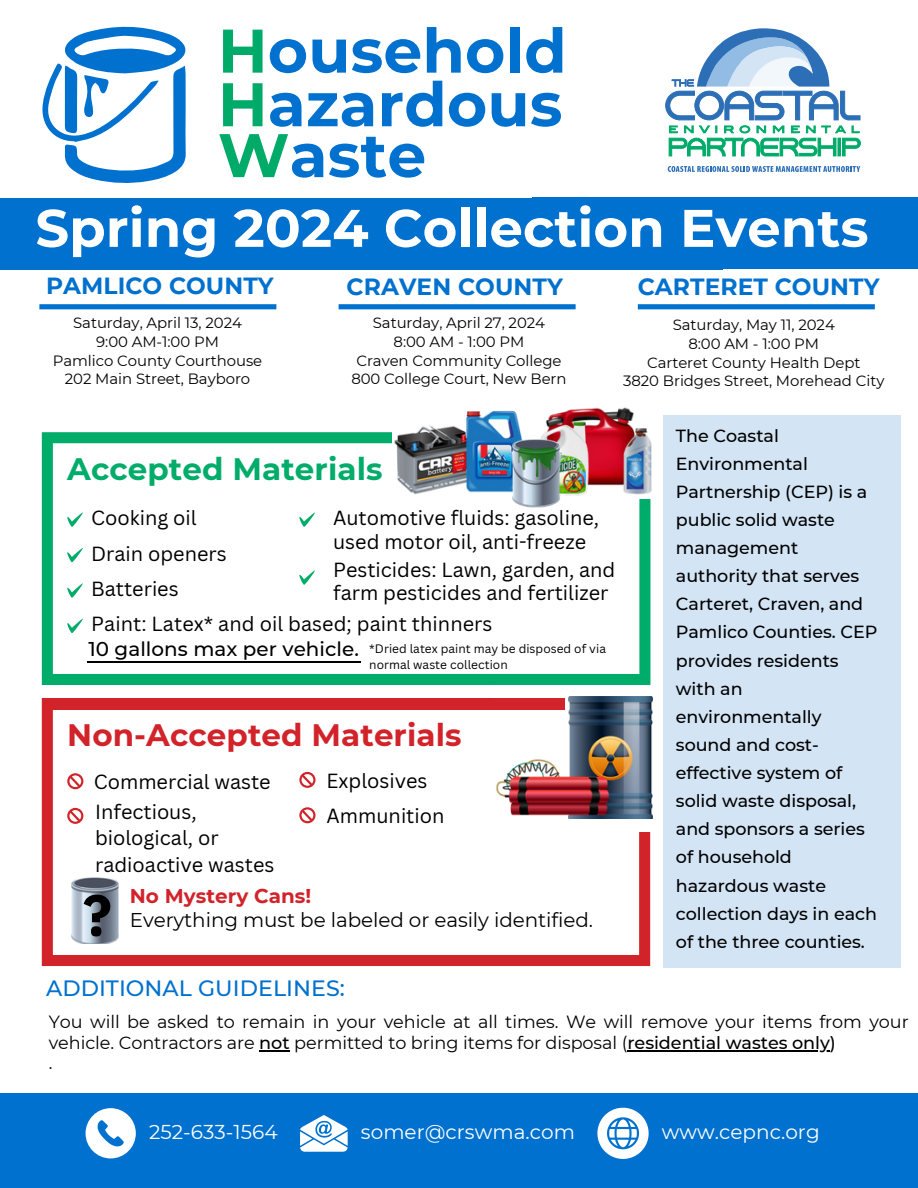
<style>
.page{position:relative;width:918px;height:1188px;background:#fff}
.page>*{position:absolute;margin:0;border:0;box-sizing:border-box;transform-origin:0 0}
.t1{font:700 61.5px "Montserrat";letter-spacing:.005em;color:#0071ce}
.t2{font:700 58.05px "IBM Plex Sans";color:#000}
.t3{font:700 52.8px "Montserrat";letter-spacing:.005em;color:#fff}
.t4{font:700 31.05px "Montserrat";letter-spacing:.005em;color:#d2232a}
.t5{font:700 31.05px "Montserrat";letter-spacing:.005em;color:#00ac69}
.t6{font:700 23.4px "Montserrat";letter-spacing:.005em;color:#0071ce}
.t7{font:500 22.2px "Montserrat";letter-spacing:.005em;color:#0071ce}
.t8{font:19.95px/23.2px "Canva Sans";color:#000}
.t9{font:19.95px "Montserrat";letter-spacing:-.005em;color:#000}
.t10{font:19.95px "Montserrat";letter-spacing:.005em;color:#fff}
.t11{font:500 19.95px "Montserrat";letter-spacing:.005em;color:#000}
.t12{font:700 19.95px "Montserrat";letter-spacing:.005em;color:#d2232a}
.t13{font:17.7px/20.5px "Montserrat";letter-spacing:-.005em;color:#000}
.t14{font:500 17.55px/28.2px "Montserrat";color:#000}
.t15{font:14.85px "Montserrat";letter-spacing:-.005em;color:#000}
.t16{font:12px/15.9px "Canva Sans";letter-spacing:.005em;color:#000}
.s1{color:#00ab69}
.s2{font-weight:500}
</style>
<div class="page">
<div style="left:532px;top:198px;width:386px;height:71px;background:#0071ce"></div>
<div style="left:195px;top:198px;width:528px;height:71px;background:#0071ce"></div>
<div style="left:565px;top:1117px;width:353px;height:71px;background:#0071ce"></div>
<div style="left:0;top:1117px;width:361px;height:71px;background:#0071ce"></div>
<div style="left:195px;top:1117px;width:528px;height:71px;background:#0071ce"></div>
<svg style="left:42px;top:432px;width:608px;height:253px"></svg>
<div style="left:393px;top:344px;width:272px;height:155px;background:#fff"></div>
<svg style="left:42px;top:710px;width:608px;height:256px"></svg>
<div style="left:491px;top:685px;width:174px;height:146px;background:#fff"></div>
<svg style="left:67px;top:773px;width:16px;height:16px"></svg>
<svg style="left:67px;top:808px;width:16px;height:16px"></svg>
<img style="left:568px;top:697px;width:85px;height:122px">
<img style="left:72px;top:878px;width:46px;height:66px">
<img style="left:548px;top:407px;width:86px;height:79px">
<img style="left:623px;top:423px;width:29px;height:72px">
<img style="left:390px;top:425px;width:61px;height:69px">
<img style="left:451px;top:410px;width:70px;height:91px">
<img style="left:543px;top:418px;width:50px;height:78px">
<img style="left:506px;top:435px;width:59px;height:76px">
<svg style="left:66px;top:510px;width:18px;height:17px"></svg>
<svg style="left:66px;top:546px;width:18px;height:16px"></svg>
<svg style="left:66px;top:581px;width:18px;height:17px"></svg>
<svg style="left:66px;top:616px;width:18px;height:17px"></svg>
<hr style="left:87px;top:661px;width:273px;height:2px;background:#000">
<svg style="left:298px;top:510px;width:18px;height:17px"></svg>
<img style="left:496px;top:759px;width:114px;height:57px">
<div style="left:0;top:198px;width:401px;height:71px;background:#0071ce"></div>
<svg style="left:42px;top:26px;width:144px;height:157px"></svg>
<svg style="left:298px;top:568px;width:18px;height:17px"></svg>
<svg style="left:299px;top:772px;width:17px;height:16px"></svg>
<svg style="left:299px;top:807px;width:17px;height:16px"></svg>
<svg style="left:665px;top:28px;width:196px;height:128px"></svg>
<svg style="left:668px;top:166px;width:192px;height:6px"></svg>
<div style="left:39px;top:304px;width:237px;height:5px;background:#0071ce"></div>
<div style="left:638px;top:304px;width:237px;height:5px;background:#0071ce"></div>
<div style="left:600px;top:1094px;width:318px;height:71px;background:#0071ce"></div>
<div style="left:0;top:1094px;width:397px;height:71px;background:#0071ce"></div>
<div style="left:230px;top:1094px;width:528px;height:71px;background:#0071ce"></div>
<svg style="left:86px;top:1108px;width:50px;height:50px"></svg>
<svg style="left:300px;top:1115px;width:47px;height:37px"></svg>
<svg style="left:597px;top:1108px;width:52px;height:51px"></svg>
<div style="left:663px;top:415px;width:237px;height:553px;background:#d3e4f5"></div>
<div style="left:63px;top:838px;width:24px;height:25px;background:#fff;border-radius:50%"></div>
<div style="left:289px;top:698px;width:276px;height:12px;background:#d2232a"></div>
<div style="left:42px;top:698px;width:276px;height:12px;background:#d2232a"></div>
<hr style="left:259px;top:1050px;width:31px;height:2px;background:#000">
<hr style="left:627px;top:1050px;width:203px;height:2px;background:#000">
<div style="left:339px;top:304px;width:237px;height:5px;background:#0071ce"></div>
<h6 class="t1" style="left:218px;top:13px;width:350px"><span class="s1">H</span>ousehold</h6>
<h6 class="t1" style="left:218px;top:67px;width:346px"><span class="s1">H</span>azardous</h6>
<h6 class="t1" style="left:218px;top:118px;width:210px"><span class="s1">W</span>aste</h6>
<h6 class="t3" style="left:35px;top:196px;width:835px">Spring 2024 Collection Events</h6>
<p class="t6" style="left:46px;top:271px;width:229px">PAMLICO COUNTY</p>
<p class="t15" style="left:73px;top:314px;width:170px">Saturday, April 13, 2024</p>
<h3 class="t15" style="left:96px;top:333px;width:124px">9:00 AM-1:00 PM</h3>
<p class="t15" style="left:53px;top:351px;width:211px">Pamlico County Courthouse</p>
<h6 class="t15" style="left:65px;top:370px;width:187px">202 Main Street, Bayboro</h6>
<p class="t6" style="left:347px;top:272px;width:218px">CRAVEN COUNTY</p>
<h6 class="t15" style="left:373px;top:314px;width:174px">Saturday, April 27, 2024</h6>
<h6 class="t15" style="left:394px;top:333px;width:132px">8:00 AM - 1:00 PM</h6>
<h4 class="t15" style="left:356px;top:351px;width:207px">Craven Community College</h4>
<p class="t15" style="left:351px;top:370px;width:217px">800 College Court, New Bern</p>
<h6 class="t6" style="left:638px;top:272px;width:243px">CARTERET COUNTY</h6>
<p class="t15" style="left:673px;top:316px;width:164px">Saturday, May 11, 2024</p>
<p class="t15" style="left:688px;top:335px;width:132px">8:00 AM - 1:00 PM</p>
<h5 class="t15" style="left:647px;top:353px;width:215px">Carteret County Health Dept</h5>
<h6 class="t15" style="left:623px;top:372px;width:263px">3820 Bridges Street, Morehead City</h6>
<p class="t5" style="left:67px;top:450px;width:317px">Accepted Materials</p>
<p class="t8" style="left:91px;top:506px;width:107px">Cooking oil</p>
<p class="t8" style="left:91px;top:542px;width:137px">Drain openers</p>
<p class="t8" style="left:91px;top:577px;width:89px">Batteries</p>
<p class="t8" style="left:91px;top:611px;width:403px">Paint: Latex* and oil based; paint thinners</p>
<p class="t8" style="left:333px;top:506px;width:268px">Automotive fluids: gasoline, used motor oil, anti-freeze</p>
<p class="t8" style="left:333px;top:558px;width:284px">Pesticides: Lawn, garden, and farm pesticides and fertilizer</p>
<p class="t11" style="left:88px;top:637px;width:272px">10 gallons max per vehicle.</p>
<h5 class="t16" style="left:369px;top:640px;width:238px">*Dried latex paint may be disposed of via normal waste collection</h5>
<p class="t4" style="left:67px;top:716px;width:396px">Non-Accepted Materials</p>
<p class="t8" style="left:94px;top:770px;width:178px">Commercial waste</p>
<h3 class="t8" style="left:95px;top:798px;width:181px;line-height:26.5px">Infectious, biological, or radioactive wastes</h3>
<h6 class="t8" style="left:327px;top:769px;width:102px">Explosives</h6>
<h6 class="t8" style="left:327px;top:803px;width:119px">Ammunition</h6>
<p class="t2" style="left:83px;top:876px;width:31px">?</p>
<p class="t12" style="left:130px;top:884px;width:183px">No Mystery Cans!</p>
<p class="t9" style="left:130px;top:907px;width:465px">Everything must be labeled or easily identified.</p>
<p class="t7" style="left:46px;top:974px;width:300px">ADDITIONAL GUIDELINES:</p>
<p class="t14" style="left:676px;top:421px;width:203px">The Coastal<br>Environmental<br>Partnership (CEP) is a public solid waste management authority that serves<br>Carteret, Craven, and<br>Pamlico Counties. CEP provides residents with an environmentally sound and cost&shy;effective system of solid waste disposal, and sponsors a series of household hazardous waste collection days in each of the three counties.</p>
<p class="t13" style="left:49px;top:1012px;width:862px">You will be asked to remain in your vehicle at all times. We will remove your items from your vehicle. Contractors are <span class="s2">not</span> permitted to bring items for disposal (<span class="s2">residential wastes only)</span></p>
<p class="t13" style="left:49px;top:1053px;width:5px">.</p>
<p class="t10" style="left:149px;top:1120px;width:130px">252-633-1564</p>
<p class="t10" style="left:361px;top:1120px;width:216px">somer@crswma.com</p>
<p class="t10" style="left:662px;top:1120px;width:159px">www.cepnc.org</p>
</div>
